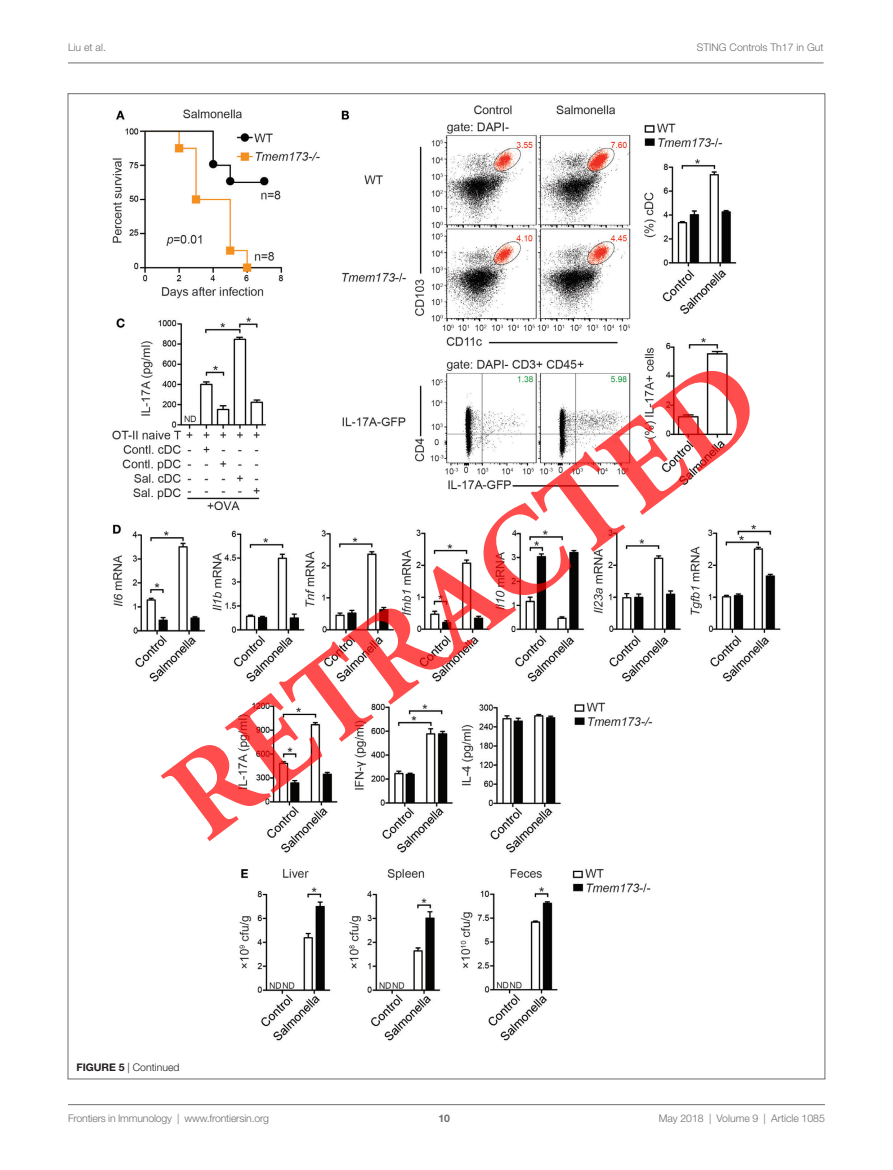
<style>
.page{position:relative;width:893px;height:1170px;background:#fff}
.page>*{position:absolute;margin:0;border:0;box-sizing:border-box;transform-origin:0 0}
.t1{font:700 125.55px "Minion";color:rgb(255 0 0/.7)}
.t2{font:300 10.5px "Helvetica Neue LT Std";color:#6c6d70}
.t3{font:300 10.5px "Helvetica Neue LT Std";color:#231f20}
.t4{font:700 10.5px "Helvetica Neue LT Std";color:#6c6d70}
.s1{font-weight:700}
</style>
<div class="page">
<img style="left:112px;top:105px;width:669px;height:935px">
<hr style="left:68px;top:63px;width:756px;height:1px;background:#6c6d70">
<hr style="left:68px;top:1104px;width:757px;height:1px;background:#6c6d70">
<p class="t2" style="left:68px;top:41px;width:39px">Liu et al.</p>
<p class="t2" style="left:697px;top:41px;width:128px">STING Controls Th17 in Gut</p>
<h1 class="t1" style="left:137px;top:749px;width:708px;rotate:-37deg">RETRACTED</h1>
<p class="t3" style="left:76px;top:1061px;width:105px"><span class="s1">FIGURE 5</span> | Continued</p>
<p class="t2" style="left:68px;top:1111px;width:203px">Frontiers in Immunology | www.frontiersin.org</p>
<p class="t2" style="left:659px;top:1111px;width:168px">May 2018 | Volume 9 | Article 1085</p>
<p class="t4" style="left:439px;top:1111px;width:13px">10</p>
</div>
